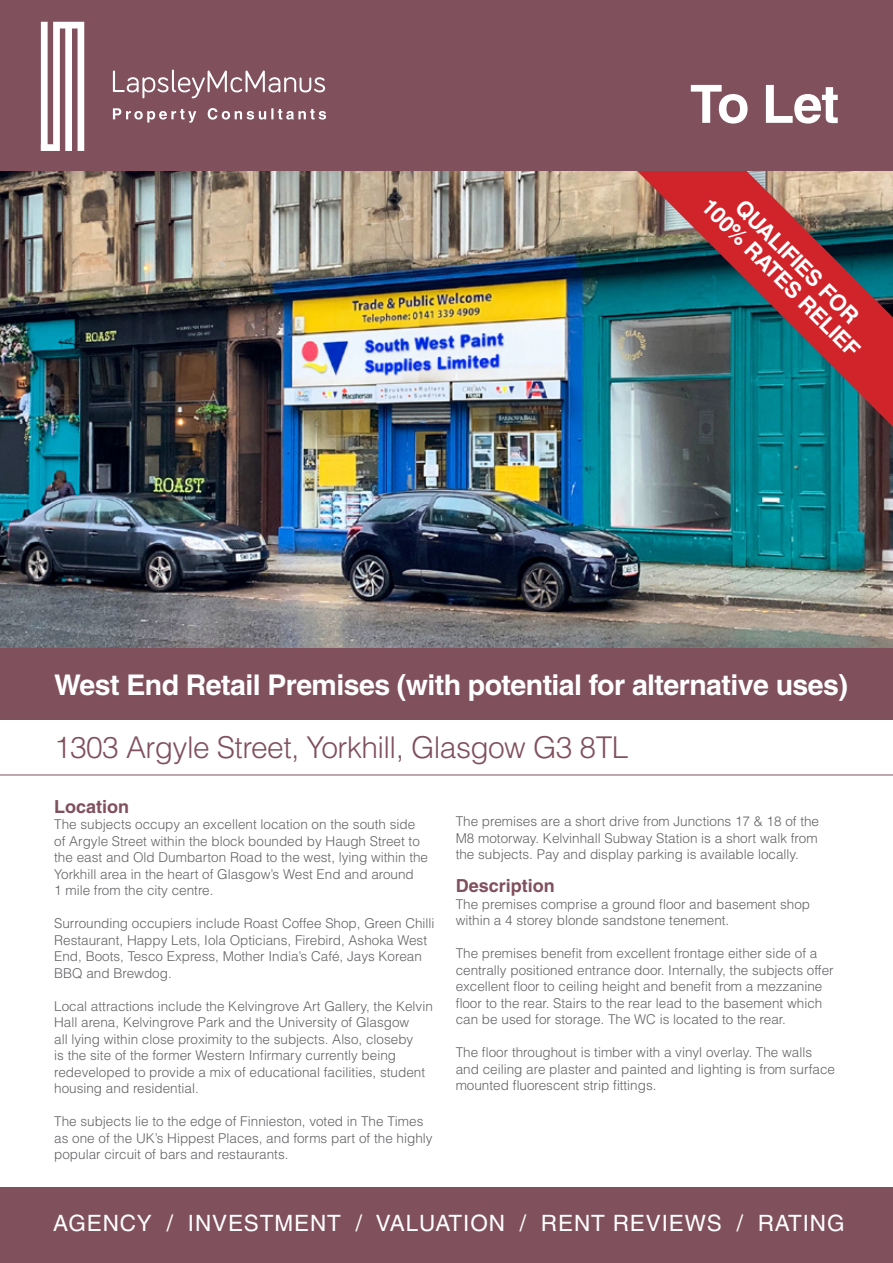
<style>
.page{position:relative;width:893px;height:1263px;background:#fff}
.page>*{position:absolute;margin:0;border:0;box-sizing:border-box;transform-origin:0 0}
.t1{font:700 52.8px "Helvetica LT";color:#fff}
.t2{font:300 30px "Helvetica LT";letter-spacing:-.02em;color:#80505d}
.t3{font:700 28.5px "Helvetica LT";letter-spacing:-.02em;color:#fff}
.t4{font:22.5px "Helvetica LT";letter-spacing:.04em;color:#fff}
.t5{font:700 22.05px "Helvetica LT";color:#fff}
.t6{font:700 18px "Helvetica LT";color:#80505d}
.t7{font:300 13.5px/16.5px "Helvetica LT";color:#636366}
</style>
<div class="page">
<img style="left:0;top:171px;width:893px;height:477px">
<div style="left:0;top:648px;width:893px;height:72px;background:#80505d"></div>
<div style="left:0;top:1188px;width:893px;height:75px;background:#80505d"></div>
<hr style="left:0;top:775px;width:893px;height:1px;background:#80505d">
<img style="left:603px;top:171px;width:290px;height:256px">
<div style="left:0;top:0;width:893px;height:171px;background:#80505d"></div>
<svg style="left:41px;top:22px;width:43px;height:129px"></svg>
<svg style="left:113px;top:70px;width:212px;height:28px"></svg>
<svg style="left:113px;top:108px;width:213px;height:15px"></svg>
<p class="t1" style="left:690px;top:72px;width:150px">To Let</p>
<p class="t5" style="left:715px;top:193px;width:215px;rotate:45deg">100% RATES RELIEF</p>
<p class="t5" style="left:749px;top:194px;width:165px;rotate:45deg">QUALIFIES FOR</p>
<p class="t3" style="left:54px;top:667px;width:795px">West End Retail Premises (with potential for alternative uses)</p>
<p class="t2" style="left:54px;top:729px;width:576px">1303 Argyle Street, Yorkhill, Glasgow G3 8TL</p>
<p class="t6" style="left:54px;top:795px;width:77px">Location</p>
<p class="t7" style="left:54px;top:816px;width:375px">The subjects occupy an excellent location on the south side of Argyle Street within the block bounded by Haugh Street to the east and Old Dumbarton Road to the west, lying within the Yorkhill area in the heart of Glasgow’s West End and around</p>
<p class="t7" style="left:54px;top:882px;width:161px">1 mile from the city centre.</p>
<p class="t7" style="left:54px;top:915px;width:382px">Surrounding occupiers include Roast Coffee Shop, Green Chilli Restaurant, Happy Lets, Iola Opticians, Firebird, Ashoka West End, Boots, Tesco Express, Mother India’s Café, Jays Korean BBQ and Brewdog.</p>
<p class="t7" style="left:54px;top:998px;width:380px">Local attractions include the Kelvingrove Art Gallery, the Kelvin Hall arena, Kelvingrove Park and the University of Glasgow<br>all lying within close proximity to the subjects. Also, closeby<br>is the site of the former Western Infirmary currently being redeveloped to provide a mix of educational facilities, student housing and residential.</p>
<p class="t7" style="left:54px;top:1113px;width:380px">The subjects lie to the edge of Finnieston, voted in The Times as one of the UK’s Hippest Places, and forms part of the highly popular circuit of bars and restaurants.</p>
<p class="t7" style="left:456px;top:813px;width:365px;text-align:justify">The premises are a short drive from Junctions 17 &amp; 18 of the M8 motorway. Kelvinhall Subway Station is a short walk from the subjects. Pay and display parking is available locally.</p>
<p class="t6" style="left:456px;top:875px;width:101px">Description</p>
<p class="t7" style="left:456px;top:895px;width:356px">The premises comprise a ground floor and basement shop within a 4 storey blonde sandstone tenement.</p>
<p class="t7" style="left:456px;top:945px;width:379px">The premises benefit from excellent frontage either side of a centrally positioned entrance door. Internally, the subjects offer excellent floor to ceiling height and benefit from a mezzanine floor to the rear. Stairs to the rear lead to the basement which can be used for storage. The WC is located to the rear.</p>
<p class="t7" style="left:456px;top:1044px;width:381px">The floor throughout is timber with a vinyl overlay. The walls and ceiling are plaster and painted and lighting is from surface mounted fluorescent strip fittings.</p>
<p class="t4" style="left:53px;top:1210px;width:793px">AGENCY / INVESTMENT / VALUATION / RENT REVIEWS / RATING</p>
</div>
